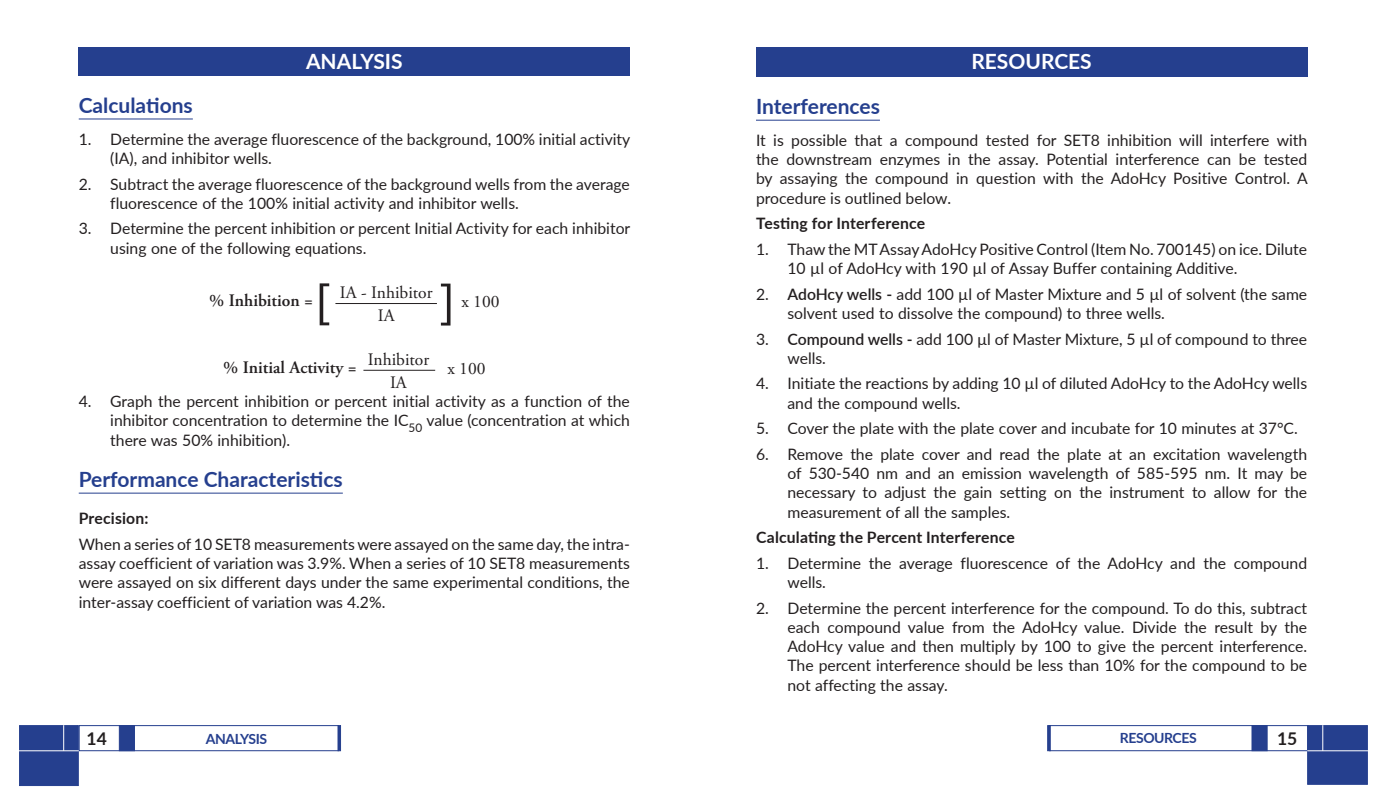
<style>
.page{position:relative;width:1386px;height:804px;background:#fff}
.page>*{position:absolute;margin:0;border:0;box-sizing:border-box;transform-origin:0 0}
.t1{font:52.5px "Adobe Garamond";color:#231f20}
.Heading_-_Analysis{font:700 21px "Lato";color:#253f8e}
.Section_Heading_-_Wh{font:700 21px "Lato";color:#fff}
.Heading_-_Resources{font:700 21px "Lato";color:#253f8e}
.t2{font:17.5px/22.8px "Adobe Garamond Pro";color:#231f20;text-align:center}
.t3{font:600 17.5px "Adobe Garamond Pro";color:#231f20}
.t4{font:700 17.5px "Lato";color:#231f20}
.Long__List{font:15.75px/19.2px "Lato";color:#231f20}
.Body_Text{font:15.75px/19.2px "Lato";color:#231f20;text-align:justify}
.Sub_Heading{font:700 15.75px "Lato";letter-spacing:.01em;color:#231f20}
.t5{font:700 14px "Lato";letter-spacing:-.03em;color:#253f8e}
.s1{font-weight:600}
</style>
<div class="page">
<div style="left:1307px;top:724px;width:61px;height:60px;background:#253f8e;border:1px solid #253f8e"></div>
<div style="left:1049px;top:724px;width:259px;height:26px;border:1px solid #253f8e"></div>
<div style="left:1252px;top:724px;width:16px;height:26px;background:#253f8e;border:1px solid #253f8e"></div>
<svg style="left:1047px;top:724px;width:4px;height:26px"></svg>
<svg style="left:1322px;top:724px;width:1px;height:26px"></svg>
<hr style="left:1307px;top:750px;width:67px;height:1px;background:#fff">
<div style="left:19px;top:724px;width:60px;height:61px;background:#253f8e;border:1px solid #253f8e"></div>
<div style="left:79px;top:724px;width:260px;height:26px;border:1px solid #253f8e"></div>
<div style="left:119px;top:724px;width:16px;height:26px;background:#253f8e;border:1px solid #253f8e"></div>
<hr style="left:338px;top:724px;width:3px;height:26px;background:#253f8e">
<svg style="left:63px;top:724px;width:1px;height:26px"></svg>
<hr style="left:0;top:750px;width:79px;height:1px;background:#fff">
<hr style="left:79px;top:118px;width:114px;height:1px;background:#253f8e">
<hr style="left:79px;top:492px;width:264px;height:1px;background:#253f8e">
<div style="left:79px;top:47px;width:551px;height:28px;background:#253f8e"></div>
<hr style="left:335px;top:303px;width:102px;height:1px;background:#231f20">
<hr style="left:363px;top:369px;width:72px;height:1px;background:#231f20">
<hr style="left:756px;top:120px;width:124px;height:1px;background:#253f8e">
<div style="left:756px;top:47px;width:551px;height:29px;background:#253f8e"></div>
<p class="Section_Heading_-_Wh" style="left:306px;top:46px;width:98px">ANALYSIS</p>
<p class="Heading_-_Analysis" style="left:79px;top:90px;width:116px">Calculations</p>
<p class="Long__List" style="left:110px;top:129px;width:522px;text-indent:-32px">1. Determine the average fluorescence of the background, 100% initial activity (IA), and inhibitor wells.</p>
<p class="Long__List" style="left:110px;top:173px;width:521px;text-indent:-32px">2. Subtract the average fluorescence of the background wells from the average fluorescence of the 100% initial activity and inhibitor wells.</p>
<p class="Long__List" style="left:110px;top:218px;width:522px;text-indent:-32px">3. Determine the percent inhibition or percent Initial Activity for each inhibitor using one of the following equations.</p>
<p class="t2" style="left:340px;top:282px;width:94px">IA - Inhibitor<br>IA</p>
<p class="t1" style="left:315px;top:269px;width:16px">[</p>
<p class="t1" style="left:440px;top:269px;width:16px">]</p>
<p class="t2" style="left:368px;top:348px;width:63px">Inhibitor<br>IA</p>
<p class="t3" style="left:209px;top:290px;width:105px">% Inhibition =</p>
<p class="t2" style="left:461px;top:290px;width:40px">x 100</p>
<p class="t3" style="left:223px;top:357px;width:135px">% Initial Activity =</p>
<p class="t2" style="left:447px;top:357px;width:40px">x 100</p>
<p class="Long__List" style="left:110px;top:391px;width:521px;text-align:justify;text-indent:-32px">4. Graph the percent inhibition or percent initial activity as a function of the inhibitor concentration to determine the IC<sub>50</sub> value (concentration at which there was 50% inhibition).</p>
<p class="Heading_-_Analysis" style="left:79px;top:463px;width:266px">Performance Characteristics</p>
<p class="Sub_Heading" style="left:79px;top:506px;width:71px">Precision:</p>
<p class="Body_Text" style="left:79px;top:533px;width:553px">When a series of 10 SET8 measurements were assayed on the same day, the intra&shy;assay coefficient of variation was 3.9%. When a series of 10 SET8 measurements were assayed on six different days under the same experimental conditions, the inter-assay coefficient of variation was 4.2%.</p>
<p class="Section_Heading_-_Wh" style="left:971px;top:46px;width:122px">RESOURCES</p>
<p class="Heading_-_Resources" style="left:756px;top:91px;width:125px">Interferences</p>
<p class="Body_Text" style="left:756px;top:130px;width:553px">It is possible that a compound tested for SET8 inhibition will interfere with the downstream enzymes in the assay. Potential interference can be tested by assaying the compound in question with the AdoHcy Positive Control. A procedure is outlined below.</p>
<p class="Sub_Heading" style="left:756px;top:212px;width:171px">Testing for Interference</p>
<p class="Long__List" style="left:788px;top:239px;width:521px;text-indent:-32px">1. Thaw the MT Assay AdoHcy Positive Control (Item No. 700145) on ice. Dilute<br>10 µl of AdoHcy with 190 µl of Assay Buffer containing Additive.</p>
<p class="Long__List" style="left:788px;top:283px;width:521px;text-indent:-32px">2. <span class="s1">AdoHcy wells -</span> add 100 µl of Master Mixture and 5 µl of solvent (the same solvent used to dissolve the compound) to three wells.</p>
<p class="Long__List" style="left:788px;top:328px;width:521px;text-indent:-32px">3. <span class="s1">Compound wells -</span> add 100 µl of Master Mixture, 5 µl of compound to three wells.</p>
<p class="Long__List" style="left:788px;top:373px;width:521px;text-indent:-32px">4. Initiate the reactions by adding 10 µl of diluted AdoHcy to the AdoHcy wells and the compound wells.</p>
<p class="Long__List" style="left:756px;top:418px;width:543px">5. Cover the plate with the plate cover and incubate for 10 minutes at 37°C.</p>
<p class="Long__List" style="left:788px;top:443px;width:521px;text-align:justify;text-indent:-32px">6. Remove the plate cover and read the plate at an excitation wavelength of 530-540 nm and an emission wavelength of 585-595 nm. It may be necessary to adjust the gain setting on the instrument to allow for the measurement of all the samples.</p>
<p class="Sub_Heading" style="left:756px;top:525px;width:260px">Calculating the Percent Interference</p>
<p class="Long__List" style="left:788px;top:552px;width:521px;text-indent:-32px">1. Determine the average fluorescence of the AdoHcy and the compound wells.</p>
<p class="Long__List" style="left:788px;top:597px;width:521px;text-align:justify;text-indent:-32px">2. Determine the percent interference for the compound. To do this, subtract each compound value from the AdoHcy value. Divide the result by the AdoHcy value and then multiply by 100 to give the percent interference.<br>The percent interference should be less than 10% for the compound to be not affecting the assay.</p>
<p class="t4" style="left:87px;top:725px;width:22px">14</p>
<p class="t5" style="left:206px;top:728px;width:63px">ANALYSIS</p>
<p class="t5" style="left:1120px;top:727px;width:78px">RESOURCES</p>
<p class="t4" style="left:1277px;top:725px;width:22px">15</p>
</div>
